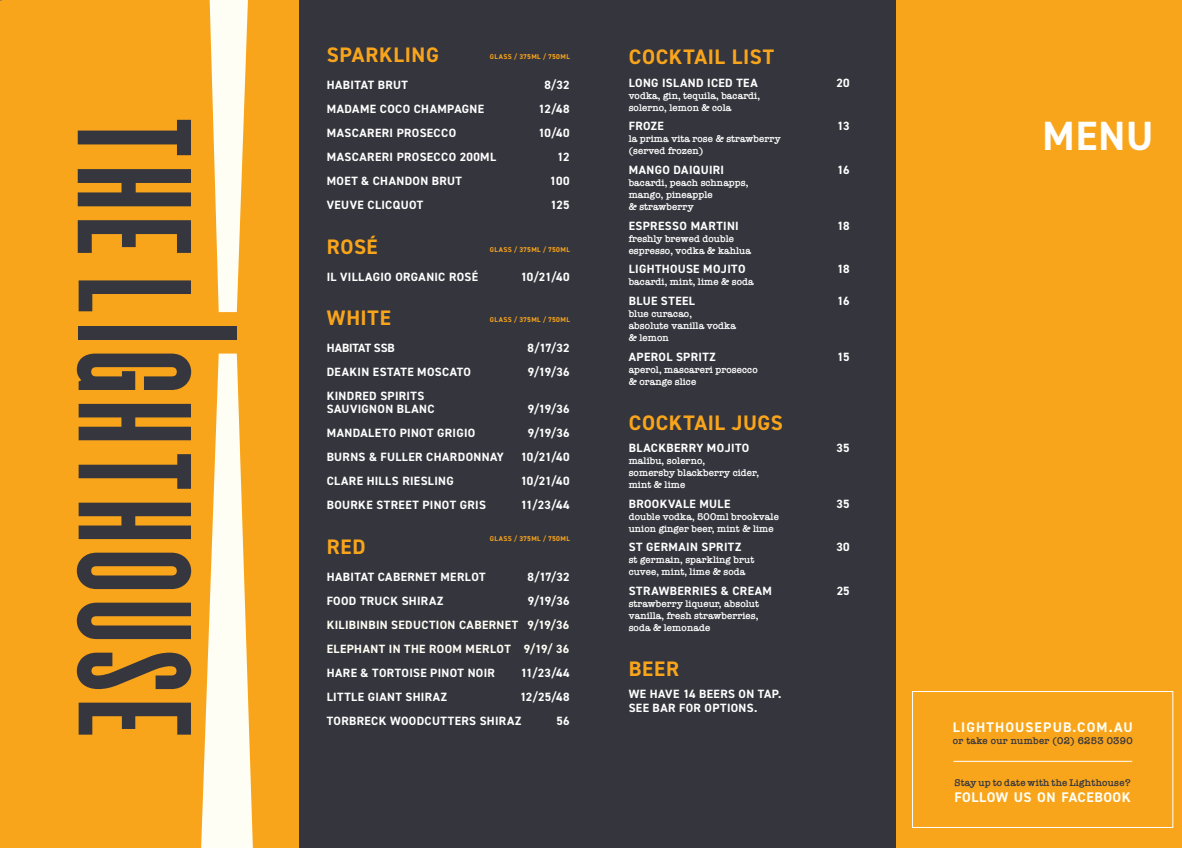
<style>
.page{position:relative;width:1182px;height:848px;background:#f9a51b}
.page>*{position:absolute;margin:0;border:0;box-sizing:border-box;transform-origin:0 0}
.t1{font:700 40.9px "DIN2014";color:#fff}
.t2{font:700 21px "DIN2014";letter-spacing:.03em;color:#f9a51b}
.t3{font:700 14px "DIN2014";letter-spacing:.065em;color:#fffef4}
.t4{font:700 14px "DIN2014";letter-spacing:.03em;color:#fffef4}
.t5{font:700 12px/13px "DIN2014";letter-spacing:.03em;color:#fff}
.t6{font:700 12px/24px "DIN2014";letter-spacing:.03em;color:#fffef4}
.t7{font:700 12px "DIN2014";letter-spacing:-.01em;color:#fff}
.t8{font:600 10px/12px "American Typewriter";color:#fff}
.t9{font:600 10px "American Typewriter";letter-spacing:.02em;color:#36363e}
.t10{font:700 7px "DIN2014";letter-spacing:.05em;color:#f9a51b}
</style>
<div class="page">
<div style="left:299px;top:0;width:596px;height:848px;background:#35353d"></div>
<div style="left:912px;top:691px;width:261px;height:137px;border:1px solid #fff"></div>
<svg style="left:79px;top:280px;width:112px;height:31px"></svg>
<svg style="left:77px;top:353px;width:114px;height:37px"></svg>
<svg style="left:79px;top:404px;width:112px;height:36px"></svg>
<svg style="left:79px;top:454px;width:112px;height:35px"></svg>
<svg style="left:79px;top:502px;width:112px;height:37px"></svg>
<svg style="left:78px;top:120px;width:113px;height:35px"></svg>
<svg style="left:78px;top:169px;width:113px;height:37px"></svg>
<svg style="left:77px;top:552px;width:114px;height:37px"></svg>
<svg style="left:77px;top:602px;width:114px;height:37px"></svg>
<svg style="left:77px;top:652px;width:114px;height:37px"></svg>
<svg style="left:79px;top:702px;width:112px;height:32px"></svg>
<svg style="left:78px;top:220px;width:113px;height:33px"></svg>
<svg style="left:201px;top:353px;width:52px;height:495px"></svg>
<svg style="left:210px;top:0;width:38px;height:312px"></svg>
<div style="left:79px;top:326px;width:158px;height:14px;background:#36363e"></div>
<hr style="left:954px;top:760px;width:178px;height:1px;background:#fff">
<h2 class="t2" style="left:327px;top:41px;width:114px">SPARKLING</h2>
<p class="t5" style="left:327px;top:78px;width:83px">HABITAT BRUT</p>
<p class="t5" style="left:544px;top:78px;width:27px">8/32</p>
<p class="t5" style="left:327px;top:102px;width:159px">MADAME COCO CHAMPAGNE</p>
<p class="t5" style="left:538px;top:102px;width:33px">12/48</p>
<p class="t5" style="left:327px;top:126px;width:131px">MASCARERI PROSECCO</p>
<p class="t5" style="left:538px;top:126px;width:33px">10/40</p>
<p class="t5" style="left:327px;top:150px;width:171px">MASCARERI PROSECCO 200ML</p>
<p class="t5" style="left:557px;top:150px;width:14px">12</p>
<p class="t5" style="left:327px;top:174px;width:137px">MOET &amp; CHANDON BRUT</p>
<p class="t5" style="left:550px;top:174px;width:21px">100</p>
<p class="t5" style="left:327px;top:198px;width:98px">VEUVE CLICQUOT</p>
<p class="t5" style="left:551px;top:198px;width:20px">125</p>
<h2 class="t2" style="left:327px;top:232px;width:52px">ROSÉ</h2>
<p class="t5" style="left:327px;top:270px;width:153px">IL VILLAGIO ORGANIC ROSÉ</p>
<p class="t5" style="left:521px;top:270px;width:50px">10/21/40</p>
<h2 class="t2" style="left:327px;top:304px;width:65px">WHITE</h2>
<p class="t7" style="left:327px;top:340px;width:69px">HABITAT SSB</p>
<p class="t5" style="left:528px;top:341px;width:43px">8/17/32</p>
<p class="t5" style="left:327px;top:365px;width:146px">DEAKIN ESTATE MOSCATO</p>
<p class="t5" style="left:528px;top:365px;width:43px">9/19/36</p>
<p class="t5" style="left:327px;top:389px;width:109px">KINDRED SPIRITS<br>SAUVIGNON BLANC</p>
<p class="t5" style="left:528px;top:402px;width:43px">9/19/36</p>
<p class="t5" style="left:327px;top:426px;width:150px">MANDALETO PINOT GRIGIO</p>
<p class="t5" style="left:528px;top:426px;width:43px">9/19/36</p>
<p class="t5" style="left:327px;top:450px;width:179px">BURNS &amp; FULLER CHARDONNAY</p>
<p class="t5" style="left:521px;top:450px;width:50px">10/21/40</p>
<p class="t5" style="left:327px;top:474px;width:129px">CLARE HILLS RIESLING</p>
<p class="t5" style="left:521px;top:474px;width:50px">10/21/40</p>
<p class="t5" style="left:327px;top:498px;width:161px">BOURKE STREET PINOT GRIS</p>
<p class="t5" style="left:521px;top:498px;width:50px">11/23/44</p>
<h2 class="t2" style="left:327px;top:532px;width:40px">RED</h2>
<p class="t5" style="left:327px;top:570px;width:160px">HABITAT CABERNET MERLOT</p>
<p class="t5" style="left:528px;top:570px;width:43px">8/17/32</p>
<p class="t5" style="left:327px;top:594px;width:118px">FOOD TRUCK SHIRAZ</p>
<p class="t5" style="left:528px;top:594px;width:43px">9/19/36</p>
<p class="t6" style="left:327px;top:612px;width:244px">KILIBINBIN SEDUCTION CABERNET 9/19/36<br>ELEPHANT IN THE ROOM MERLOT 9/19/ 36</p>
<p class="t5" style="left:327px;top:666px;width:170px">HARE &amp; TORTOISE PINOT NOIR</p>
<p class="t5" style="left:521px;top:666px;width:50px">11/23/44</p>
<p class="t5" style="left:327px;top:690px;width:122px">LITTLE GIANT SHIRAZ</p>
<p class="t10" style="left:490px;top:52px;width:81px">GLASS / 375ML / 750ML</p>
<p class="t10" style="left:490px;top:245px;width:81px">GLASS / 375ML / 750ML</p>
<p class="t10" style="left:490px;top:315px;width:81px">GLASS / 375ML / 750ML</p>
<p class="t10" style="left:490px;top:534px;width:81px">GLASS / 375ML / 750ML</p>
<p class="t5" style="left:327px;top:684px;width:244px;line-height:24px;text-indent:193px">12/25/48<br>TORBRECK WOODCUTTERS SHIRAZ</p>
<p class="t5" style="left:556px;top:714px;width:15px">56</p>
<h2 class="t2" style="left:629px;top:43px;width:147px">COCKTAIL LIST</h2>
<p class="t5" style="left:629px;top:76px;width:130px">LONG ISLAND ICED TEA</p>
<p class="t5" style="left:836px;top:76px;width:15px">20</p>
<p class="t8" style="left:629px;top:89px;width:133px">vodka, gin, tequila, bacardi, solerno, lemon &amp; cola</p>
<p class="t5" style="left:629px;top:119px;width:37px">FROZE</p>
<p class="t5" style="left:837px;top:119px;width:14px">13</p>
<p class="t8" style="left:629px;top:133px;width:153px">la prima vita rose &amp; strawberry (served frozen)</p>
<p class="t5" style="left:629px;top:163px;width:97px">MANGO DAIQUIRI</p>
<p class="t5" style="left:837px;top:163px;width:14px">16</p>
<p class="t8" style="left:629px;top:176px;width:121px">bacardi, peach schnapps, mango, pineapple<br>&amp; strawberry</p>
<p class="t5" style="left:629px;top:219px;width:111px">ESPRESSO MARTINI</p>
<p class="t5" style="left:837px;top:219px;width:14px">18</p>
<p class="t8" style="left:629px;top:232px;width:124px">freshly brewed double espresso, vodka &amp; kahlua</p>
<p class="t5" style="left:629px;top:262px;width:118px">LIGHTHOUSE MOJITO</p>
<p class="t5" style="left:837px;top:262px;width:14px">18</p>
<p class="t8" style="left:629px;top:276px;width:127px">bacardi, mint, lime &amp; soda</p>
<p class="t5" style="left:629px;top:294px;width:68px">BLUE STEEL</p>
<p class="t5" style="left:837px;top:294px;width:14px">16</p>
<p class="t8" style="left:629px;top:307px;width:109px">blue curacao,<br>absolute vanilla vodka &amp; lemon</p>
<p class="t5" style="left:629px;top:350px;width:89px">APEROL SPRITZ</p>
<p class="t5" style="left:837px;top:350px;width:14px">15</p>
<p class="t8" style="left:629px;top:363px;width:131px">aperol, mascareri prosecco &amp; orange slice</p>
<h2 class="t2" style="left:629px;top:408px;width:156px">COCKTAIL JUGS</h2>
<p class="t5" style="left:629px;top:441px;width:122px">BLACKBERRY MOJITO</p>
<p class="t5" style="left:836px;top:441px;width:15px">35</p>
<p class="t8" style="left:629px;top:454px;width:132px">malibu, solerno,<br>somersby blackberry cider, mint &amp; lime</p>
<p class="t5" style="left:629px;top:497px;width:103px">BROOKVALE MULE</p>
<p class="t5" style="left:836px;top:497px;width:15px">35</p>
<p class="t8" style="left:629px;top:510px;width:152px">double vodka, 500ml brookvale union ginger beer, mint &amp; lime</p>
<p class="t5" style="left:629px;top:540px;width:114px">ST GERMAIN SPRITZ</p>
<p class="t5" style="left:836px;top:540px;width:15px">30</p>
<p class="t8" style="left:629px;top:554px;width:127px">st germain, sparkling brut cuvee, mint, lime &amp; soda</p>
<p class="t5" style="left:629px;top:584px;width:145px">STRAWBERRIES &amp; CREAM</p>
<p class="t5" style="left:837px;top:584px;width:15px">25</p>
<p class="t8" style="left:629px;top:597px;width:132px;text-align:justify">strawberry liqueur, absolut vanilla, fresh strawberries, soda &amp; lemonade</p>
<h2 class="t2" style="left:629px;top:654px;width:52px">BEER</h2>
<p class="t5" style="left:629px;top:687px;width:154px;line-height:14px">WE HAVE 14 BEERS ON TAP.<br>SEE BAR FOR OPTIONS.</p>
<h1 class="t1" style="left:1042px;top:108px;width:112px">MENU</h1>
<p class="t3" style="left:953px;top:717px;width:181px">LIGHTHOUSEPUB.COM.AU</p>
<p class="t9" style="left:953px;top:732px;width:181px">or take our number (02) 6253 0390</p>
<p class="t9" style="left:954px;top:774px;width:178px">Stay up to date with the Lighthouse?</p>
<p class="t4" style="left:954px;top:788px;width:178px">FOLLOW US ON FACEBOOK</p>
</div>
